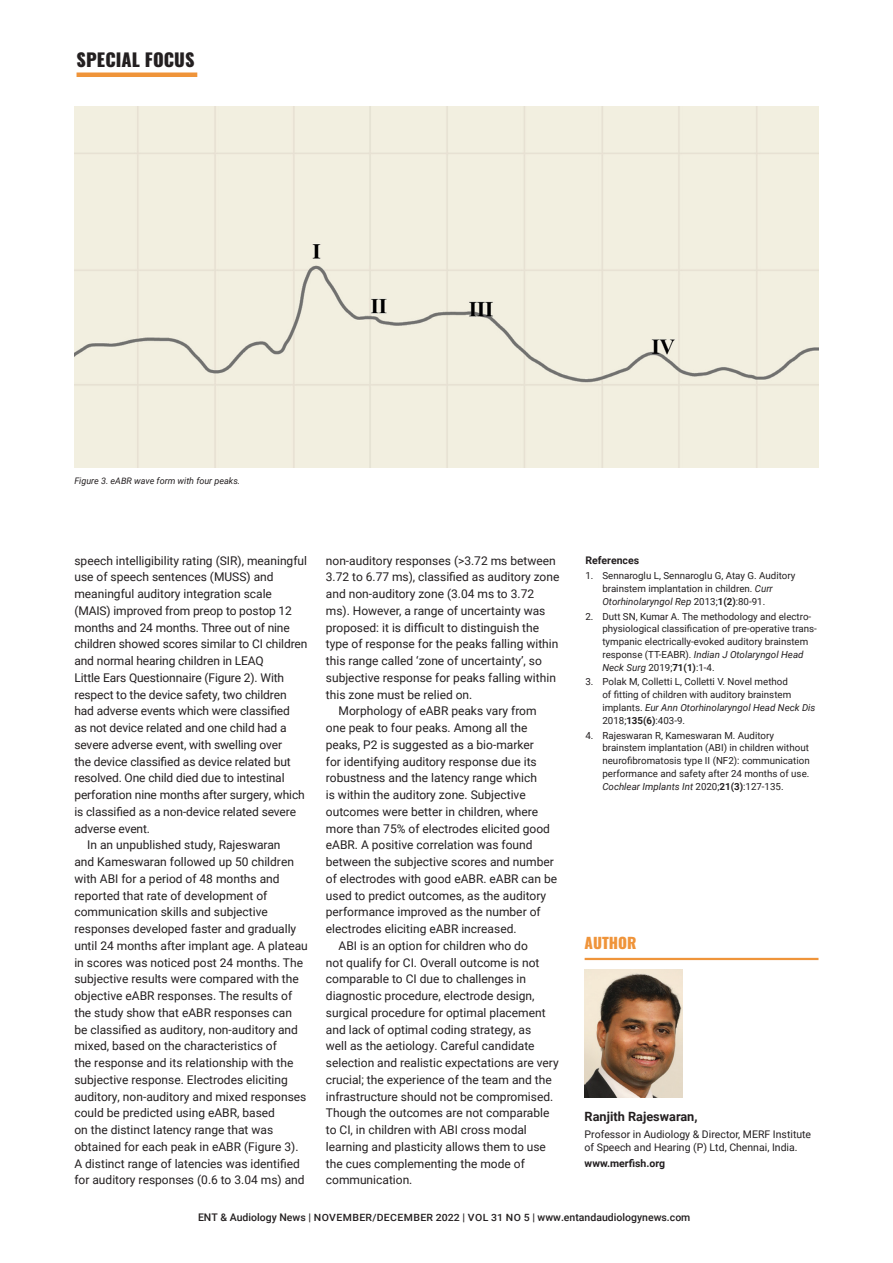
<style>
.page{position:relative;width:893px;height:1263px;background:#fff}
.page>*{position:absolute;margin:0;border:0;box-sizing:border-box;transform-origin:0 0}
.HEADING_Feature{font:800 18px "Oswald";letter-spacing:.005em;color:#231f20}
.Author_section_edito{font:800 15px "Oswald";color:#ef943a}
.Author_name{font:700 12.75px "Roboto";color:#231f20}
.Body_Indent{font:12px/16.8px "Roboto";color:#231f20}
.Author_biodata{font:10.5px/12.6px "Roboto";color:#231f20}
.t1{font:500 10.5px "Roboto";color:#231f20}
.Author_contact{font:700 10.5px "Roboto";color:#231f20}
.Ref_title{font:700 10.5px "Roboto";color:#231f20}
.Ref_body{font:9.75px/12.8px "Roboto";color:#231f20}
.Captions{font:italic 9px "Roboto";color:#231f20}
.s1{font-style:italic}
.s2{font-weight:700}
.s3{font-size:10.05px}
</style>
<div class="page">
<img style="left:585px;top:969px;width:97px;height:128px">
<hr style="left:585px;top:958px;width:233px;height:2px;background:#ef943a">
<div style="left:74px;top:106px;width:744px;height:362px;background:#f2efe0"></div>
<div style="left:77px;top:72px;width:120px;height:5px;background:#ef943a"></div>
<p class="HEADING_Feature" style="left:77px;top:50px;width:120px">SPECIAL FOCUS</p>
<p class="Captions" style="left:74px;top:475px;width:167px">Figure 3. eABR wave form with four peaks.</p>
<p class="Body_Indent" style="left:74px;top:552px;width:235px">speech intelligibility rating (SIR), meaningful use of speech sentences (MUSS) and meaningful auditory integration scale (MAIS) improved from preop to postop 12 months and 24 months. Three out of nine children showed scores similar to CI children and normal hearing children in LEAQ<br>Little Ears Questionnaire (Figure 2). With respect to the device safety, two children had adverse events which were classified<br>as not device related and one child had a severe adverse event, with swelling over<br>the device classified as device related but resolved. One child died due to intestinal perforation nine months after surgery, which is classified as a non-device related severe adverse event.</p>
<p class="Body_Indent" style="left:74px;top:836px;width:235px;text-indent:13px">In an unpublished study, Rajeswaran<br>and Kameswaran followed up 50 children with ABI for a period of 48 months and reported that rate of development of communication skills and subjective responses developed faster and gradually until 24 months after implant age. A plateau in scores was noticed post 24 months. The subjective results were compared with the objective eABR responses. The results of the study show that eABR responses can be classified as auditory, non-auditory and mixed, based on the characteristics of<br>the response and its relationship with the subjective response. Electrodes eliciting auditory, non-auditory and mixed responses could be predicted using eABR, based<br>on the distinct latency range that was obtained for each peak in eABR (Figure 3).<br>A distinct range of latencies was identified for auditory responses (0.6 to 3.04 ms) and</p>
<p class="Body_Indent" style="left:326px;top:552px;width:235px">non-auditory responses (&gt;3.72 ms between 3.72 to 6.77 ms), classified as auditory zone and non-auditory zone (3.04 ms to 3.72 ms). However, a range of uncertainty was proposed: it is difficult to distinguish the type of response for the peaks falling within this range called ‘zone of uncertainty’, so subjective response for peaks falling within this zone must be relied on.</p>
<p class="Body_Indent" style="left:326px;top:702px;width:233px;text-indent:13px">Morphology of eABR peaks vary from one peak to four peaks. Among all the peaks, P2 is suggested as a bio-marker<br>for identifying auditory response due its robustness and the latency range which<br>is within the auditory zone. Subjective outcomes were better in children, where more than 75% of electrodes elicited good eABR. A positive correlation was found between the subjective scores and number of electrodes with good eABR. eABR can be used to predict outcomes, as the auditory performance improved as the number of electrodes eliciting eABR increased.</p>
<p class="Body_Indent" style="left:326px;top:937px;width:234px;text-indent:13px">ABI is an option for children who do<br>not qualify for CI. Overall outcome is not comparable to CI due to challenges in diagnostic procedure, electrode design, surgical procedure for optimal placement and lack of optimal coding strategy, as<br>well as the aetiology. Careful candidate selection and realistic expectations are very crucial; the experience of the team and the infrastructure should not be compromised.<br>Though the outcomes are not comparable to CI, in children with ABI cross modal learning and plasticity allows them to use the cues complementing the mode of communication.</p>
<p class="Ref_title" style="left:585px;top:553px;width:55px">References</p>
<p class="Ref_body" style="left:602px;top:569px;width:194px;text-indent:-17px">1. Sennaroglu L, Sennaroglu G, Atay G. Auditory brainstem implantation in children. <span class="s1">Curr<br>Otorhinolaryngol Rep</span> 2013;<span class="s2">1(2)</span>:80-91.</p>
<p class="Ref_body" style="left:602px;top:609px;width:216px;text-indent:-17px">2. Dutt SN, Kumar A. The methodology and electro&shy;physiological classification of pre-operative trans&shy;tympanic electrically-evoked auditory brainstem response (TT-EABR). <span class="s1">Indian J Otolaryngol Head Neck Surg</span> 2019;<span class="s2">71(1)</span>:1-4.</p>
<p class="Ref_body" style="left:602px;top:675px;width:215px;text-indent:-17px">3. Polak M, Colletti L, Colletti V. Novel method<br>of fitting of children with auditory brainstem implants. <span class="s1">Eur Ann Otorhinolaryngol Head Neck Dis </span>2018;<span class="s2">135(6)</span>:403-9.</p>
<p class="Ref_body" style="left:602px;top:728px;width:209px;text-indent:-17px">4. Rajeswaran R, Kameswaran M. Auditory brainstem implantation (ABI) in children without neurofibromatosis type II (NF2): communication performance and safety after 24 months of use.<br><span class="s1">Cochlear Implants Int</span> 2020;<span class="s2">21(3)</span>:127-135.</p>
<p class="Author_section_edito" style="left:585px;top:935px;width:53px">AUTHOR</p>
<p class="Author_name" style="left:585px;top:1108px;width:114px">Ranjith Rajeswaran,</p>
<p class="Author_biodata" style="left:585px;top:1127px;width:228px">Professor in Audiology &amp; Director, MERF Institute of Speech and Hearing (P) Ltd, Chennai, India.</p>
<p class="Author_contact" style="left:585px;top:1156px;width:82px">www.merfish.org</p>
<p class="t1" style="left:198px;top:1210px;width:494px">ENT &amp; Audiology News | <span class="s3">NOVEMBER/DECEMBER 2022</span> | <span class="s3">VOL 31 NO 5</span> | www.entandaudiologynews.com</p>
</div>
